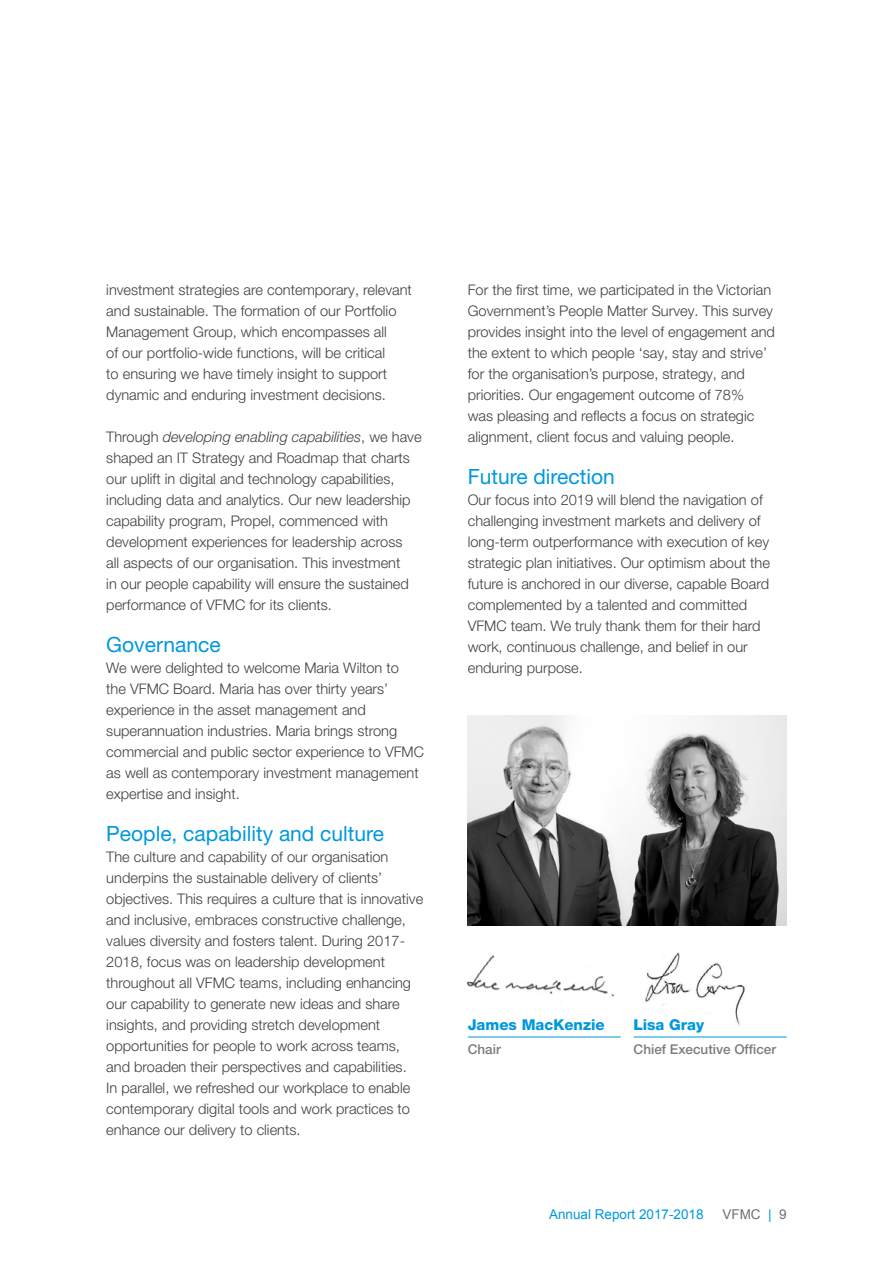
<style>
.page{position:relative;width:893px;height:1263px;background:#fff}
.page>*{position:absolute;margin:0;border:0;box-sizing:border-box;transform-origin:0 0}
.Crosshead{font:21px "Helvetica Neue LT Pro";color:#0098dd}
.person_name{font:800 15px "Helvetica Neue LT Pro";color:#0098dd}
.Text{font:300 14.7px/21px "Helvetica Neue LT Pro";color:#404042}
.title_etc{font:500 13.5px "Helvetica Neue LT Pro";color:#7a7c7f}
.t1{font:13.5px "Arial";color:#0098dd}
.t2{font:13.5px "Arial";color:#6d6e71}
.s1{font-style:italic}
.s2{color:#0098dd}
</style>
<div class="page">
<img style="left:468px;top:716px;width:319px;height:210px">
<hr style="left:468px;top:1037px;width:153px;height:1px;background:#0098dd">
<hr style="left:634px;top:1037px;width:153px;height:1px;background:#0098dd">
<img style="left:466px;top:955px;width:149px;height:42px">
<img style="left:645px;top:953px;width:100px;height:73px">
<p class="Text" style="left:106px;top:279px;width:307px">investment strategies are contemporary, relevant and sustainable. The formation of our Portfolio Management Group, which encompasses all<br>of our portfolio-wide functions, will be critical<br>to ensuring we have timely insight to support dynamic and enduring investment decisions.</p>
<p class="Text" style="left:106px;top:426px;width:317px">Through <span class="s1">developing enabling capabilities</span>, we have shaped an IT Strategy and Roadmap that charts our uplift in digital and technology capabilities, including data and analytics. Our new leadership capability program, Propel, commenced with development experiences for leadership across<br>all aspects of our organisation. This investment<br>in our people capability will ensure the sustained performance of VFMC for its clients.</p>
<p class="Crosshead" style="left:106px;top:632px;width:116px">Governance</p>
<p class="Text" style="left:106px;top:657px;width:319px">We were delighted to welcome Maria Wilton to<br>the VFMC Board. Maria has over thirty years’ experience in the asset management and superannuation industries. Maria brings strong commercial and public sector experience to VFMC as well as contemporary investment management expertise and insight.</p>
<p class="Crosshead" style="left:106px;top:821px;width:279px">People, capability and culture</p>
<p class="Text" style="left:106px;top:846px;width:318px">The culture and capability of our organisation underpins the sustainable delivery of clients’ objectives. This requires a culture that is innovative and inclusive, embraces constructive challenge, values diversity and fosters talent. During 2017- 2018, focus was on leadership development throughout all VFMC teams, including enhancing our capability to generate new ideas and share insights, and providing stretch development opportunities for people to work across teams, and broaden their perspectives and capabilities.<br>In parallel, we refreshed our workplace to enable contemporary digital tools and work practices to enhance our delivery to clients.</p>
<p class="Text" style="left:468px;top:279px;width:309px">For the first time, we participated in the Victorian Government’s People Matter Survey. This survey provides insight into the level of engagement and the extent to which people ‘say, stay and strive’ for the organisation’s purpose, strategy, and priorities. Our engagement outcome of 78%<br>was pleasing and reflects a focus on strategic alignment, client focus and valuing people.</p>
<p class="Crosshead" style="left:468px;top:464px;width:149px">Future direction</p>
<p class="Text" style="left:468px;top:489px;width:304px">Our focus into 2019 will blend the navigation of challenging investment markets and delivery of long-term outperformance with execution of key strategic plan initiatives. Our optimism about the future is anchored in our diverse, capable Board complemented by a talented and committed VFMC team. We truly thank them for their hard work, continuous challenge, and belief in our enduring purpose.</p>
<p class="person_name" style="left:468px;top:1016px;width:138px">James MacKenzie</p>
<p class="title_etc" style="left:468px;top:1041px;width:35px">Chair</p>
<p class="person_name" style="left:634px;top:1016px;width:72px">Lisa Gray</p>
<p class="title_etc" style="left:634px;top:1041px;width:144px">Chief Executive Officer</p>
<p class="t1" style="left:549px;top:1206px;width:156px">Annual Report 2017-2018</p>
<p class="t2" style="left:722px;top:1206px;width:66px">VFMC <span class="s2">|</span> 9</p>
</div>
